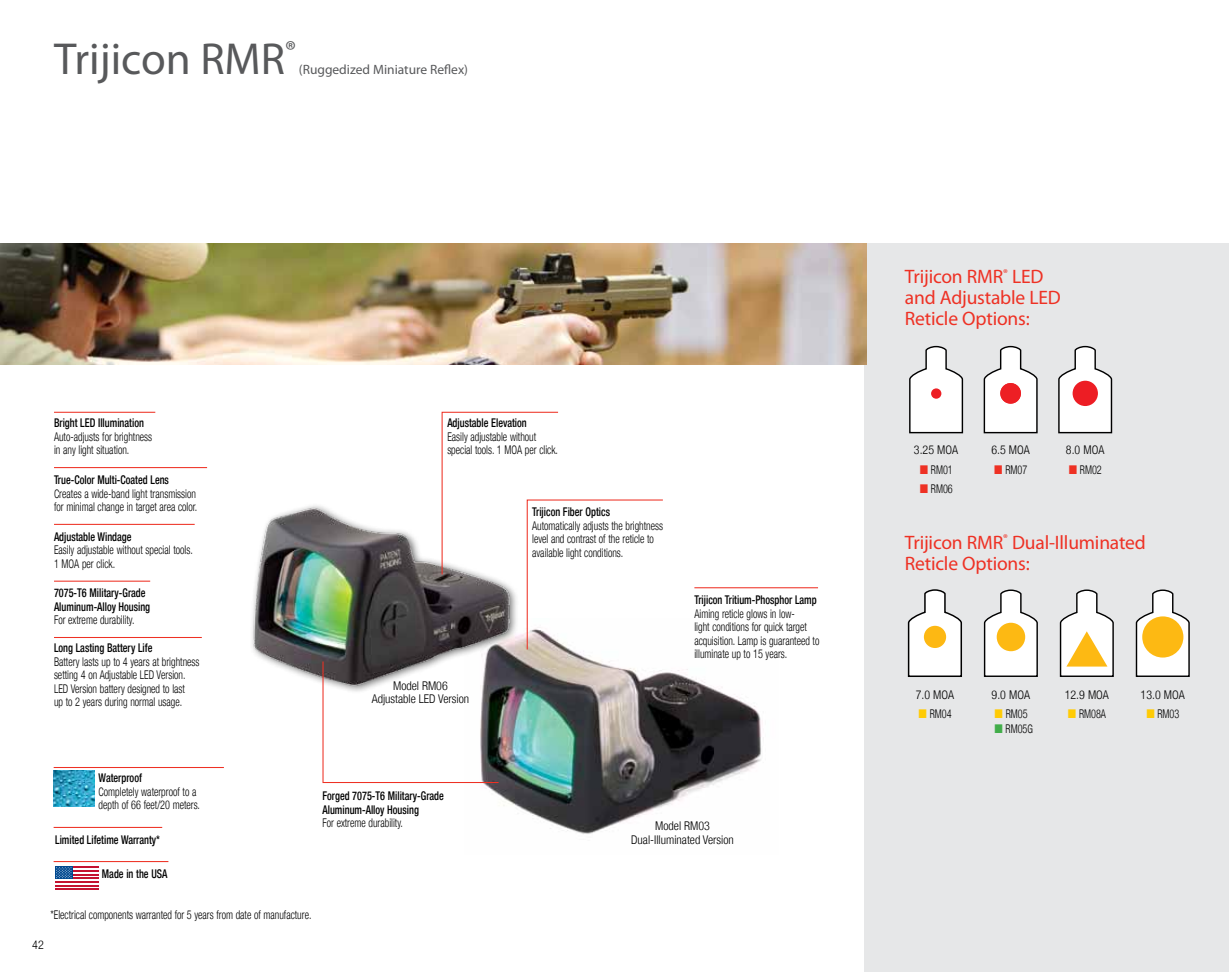
<style>
.page{position:relative;width:1229px;height:972px;background:#fff}
.page>*{position:absolute;margin:0;border:0;box-sizing:border-box;transform-origin:0 0}
.t1{font:45px "Myriad Pro";color:#58595b}
.t2{font:19.5px/21px "Myriad Pro";letter-spacing:-.01em;color:#ee3124}
.t3{font:13.5px "Myriad Pro";color:#58595b}
.t4{font:300 condensed 12px/13.5px "Helvetica Neue LT";color:#000;scale:.85 1}
.t5{font:500 condensed 12px/13.5px "Helvetica Neue LT";color:#000;scale:.85 1}
.t6{font:300 condensed 12px/19.5px "Helvetica Neue LT";color:#000;text-align:right}
</style>
<div class="page">
<img style="left:484px;top:651px;width:277px;height:183px">
<div style="left:864px;top:243px;width:364px;height:729px;background:#e6e7e8"></div>
<img style="left:252px;top:505px;width:288px;height:202px">
<img style="left:0;top:243px;width:867px;height:121px">
<svg style="left:322px;top:660px;width:177px;height:124px"></svg>
<svg style="left:441px;top:411px;width:222px;height:240px"></svg>
<hr style="left:694px;top:587px;width:124px;height:1px;background:#ee3124">
<svg style="left:983px;top:589px;width:55px;height:88px"></svg>
<div style="left:996px;top:623px;width:29px;height:28px;background:#fdb913;border-radius:50%"></div>
<svg style="left:907px;top:589px;width:55px;height:88px"></svg>
<div style="left:924px;top:626px;width:22px;height:22px;background:#fdb813;border-radius:50%"></div>
<svg style="left:1059px;top:589px;width:55px;height:88px"></svg>
<hr style="left:54px;top:767px;width:170px;height:1px;background:#ee3124">
<img style="left:54px;top:771px;width:40px;height:35px">
<hr style="left:54px;top:861px;width:114px;height:1px;background:#ee3124">
<hr style="left:54px;top:827px;width:108px;height:1px;background:#ee3124">
<svg style="left:55px;top:875px;width:43px;height:12px"></svg>
<hr style="left:55px;top:866px;width:43px;height:2px;background:#c41230">
<hr style="left:55px;top:870px;width:43px;height:2px;background:#c41230">
<hr style="left:55px;top:874px;width:43px;height:1px;background:#c41230">
<hr style="left:55px;top:877px;width:43px;height:2px;background:#c41230">
<hr style="left:55px;top:881px;width:43px;height:2px;background:#c41230">
<hr style="left:55px;top:885px;width:43px;height:1px;background:#c41230">
<hr style="left:55px;top:888px;width:43px;height:2px;background:#c41230">
<div style="left:55px;top:866px;width:18px;height:13px;background:#004990"></div>
<svg style="left:56px;top:867px;width:16px;height:11px"></svg>
<hr style="left:54px;top:637px;width:148px;height:1px;background:#ee3124">
<hr style="left:54px;top:412px;width:101px;height:1px;background:#ee3124">
<hr style="left:54px;top:467px;width:153px;height:1px;background:#ee3124">
<hr style="left:54px;top:524px;width:141px;height:1px;background:#ee3124">
<hr style="left:54px;top:581px;width:96px;height:1px;background:#ee3124">
<svg style="left:983px;top:345px;width:55px;height:89px"></svg>
<div style="left:1000px;top:383px;width:21px;height:21px;background:#ed1f24;border-radius:50%"></div>
<svg style="left:909px;top:345px;width:54px;height:89px"></svg>
<div style="left:931px;top:388px;width:10px;height:11px;background:#ed1f24;border-radius:50%"></div>
<svg style="left:1058px;top:345px;width:54px;height:89px"></svg>
<div style="left:1072px;top:381px;width:25px;height:25px;background:#ed1d24;border-radius:50%"></div>
<svg style="left:1135px;top:589px;width:55px;height:88px"></svg>
<div style="left:1142px;top:616px;width:41px;height:42px;background:#fdb913;border-radius:50%"></div>
<h1 class="t1" style="left:54px;top:31px;width:243px">Trijicon RMR<sup>®</sup></h1>
<p class="t3" style="left:299px;top:61px;width:171px">(Ruggedized Miniature Reflex)</p>
<p class="t5" style="left:54px;top:416px;width:107px">Bright LED Illumination</p>
<p class="t4" style="left:54px;top:430px;width:117px">Auto-adjusts for brightness in any light situation.</p>
<p class="t5" style="left:54px;top:473px;width:137px">True-Color Multi-Coated Lens</p>
<p class="t4" style="left:54px;top:486px;width:170px">Creates a wide-band light transmission for minimal change in target area color.</p>
<p class="t5" style="left:54px;top:530px;width:93px">Adjustable Windage</p>
<p class="t4" style="left:54px;top:543px;width:165px">Easily adjustable without special tools.<br>1 MOA per click.</p>
<p class="t5" style="left:54px;top:586px;width:115px">7075-T6 Military-Grade<br>Aluminum-Alloy Housing</p>
<p class="t4" style="left:54px;top:613px;width:96px">For extreme durability.</p>
<p class="t5" style="left:54px;top:641px;width:117px">Long Lasting Battery Life</p>
<p class="t4" style="left:54px;top:655px;width:173px">Battery lasts up to 4 years at brightness setting 4 on Adjustable LED Version.<br>LED Version battery designed to last<br>up to 2 years during normal usage.</p>
<p class="t5" style="left:447px;top:416px;width:95px">Adjustable Elevation</p>
<p class="t4" style="left:447px;top:430px;width:132px">Easily adjustable without special tools. 1 MOA per click.</p>
<p class="t6" style="left:372px;top:679px;width:99px;line-height:13.5px;text-align:center">Model RM06<br>Adjustable LED Version</p>
<p class="t5" style="left:532px;top:505px;width:93px">Trijicon Fiber Optics</p>
<p class="t4" style="left:532px;top:519px;width:155px">Automatically adjusts the brightness level and contrast of the reticle to available light conditions.</p>
<p class="t5" style="left:694px;top:593px;width:145px">Trijicon Tritium-Phosphor Lamp</p>
<p class="t4" style="left:694px;top:607px;width:149px">Aiming reticle glows in low-<br>light conditions for quick target acquisition. Lamp is guaranteed to illuminate up to 15 years.</p>
<p class="t5" style="left:99px;top:771px;width:52px">Waterproof</p>
<p class="t4" style="left:99px;top:785px;width:121px">Completely waterproof to a depth of 66 feet/20 meters.</p>
<p class="t5" style="left:55px;top:832px;width:125px">Limited Lifetime Warranty*</p>
<p class="t5" style="left:102px;top:867px;width:79px">Made in the USA</p>
<p class="t5" style="left:322px;top:789px;width:144px">Forged 7075-T6 Military-Grade<br>Aluminum-Alloy Housing</p>
<p class="t4" style="left:322px;top:816px;width:96px">For extreme durability.</p>
<p class="t4" style="left:50px;top:908px;width:309px">*Electrical components warranted for 5 years from date of manufacture.</p>
<p class="t6" style="left:32px;top:935px;width:13px">42</p>
<p class="t6" style="left:631px;top:819px;width:104px;line-height:13.5px;text-align:center">Model RM03<br>Dual-Illuminated Version</p>
<h2 class="t2" style="left:904px;top:266px;width:157px">Trijicon RMR<sup>®</sup> LED and Adjustable LED<br>Reticle Options:</h2>
<p class="t6" style="left:931px;top:440px;width:29px;text-align:left;text-indent:-17px">3.25 MOA<br>RM01<br>RM06</p>
<p class="t6" style="left:1066px;top:440px;width:40px">8.0 MOA<br>RM02</p>
<p class="t6" style="left:991px;top:440px;width:40px">6.5 MOA<br>RM07</p>
<h2 class="t2" style="left:904px;top:531px;width:242px">Trijicon RMR<sup>®</sup> Dual-Illuminated<br>Reticle Options:</h2>
<p class="t6" style="left:915px;top:685px;width:40px">7.0 MOA<br>RM04</p>
<p class="t6" style="left:1064px;top:685px;width:46px">12.9 MOA<br>RM08A</p>
<p class="t6" style="left:991px;top:685px;width:40px">9.0 MOA<br>RM05</p>
<p class="t4" style="left:1005px;top:722px;width:34px">RM05G</p>
<p class="t6" style="left:1157px;top:685px;width:29px;text-align:left;text-indent:-17px">13.0 MOA<br>RM03</p>
</div>
